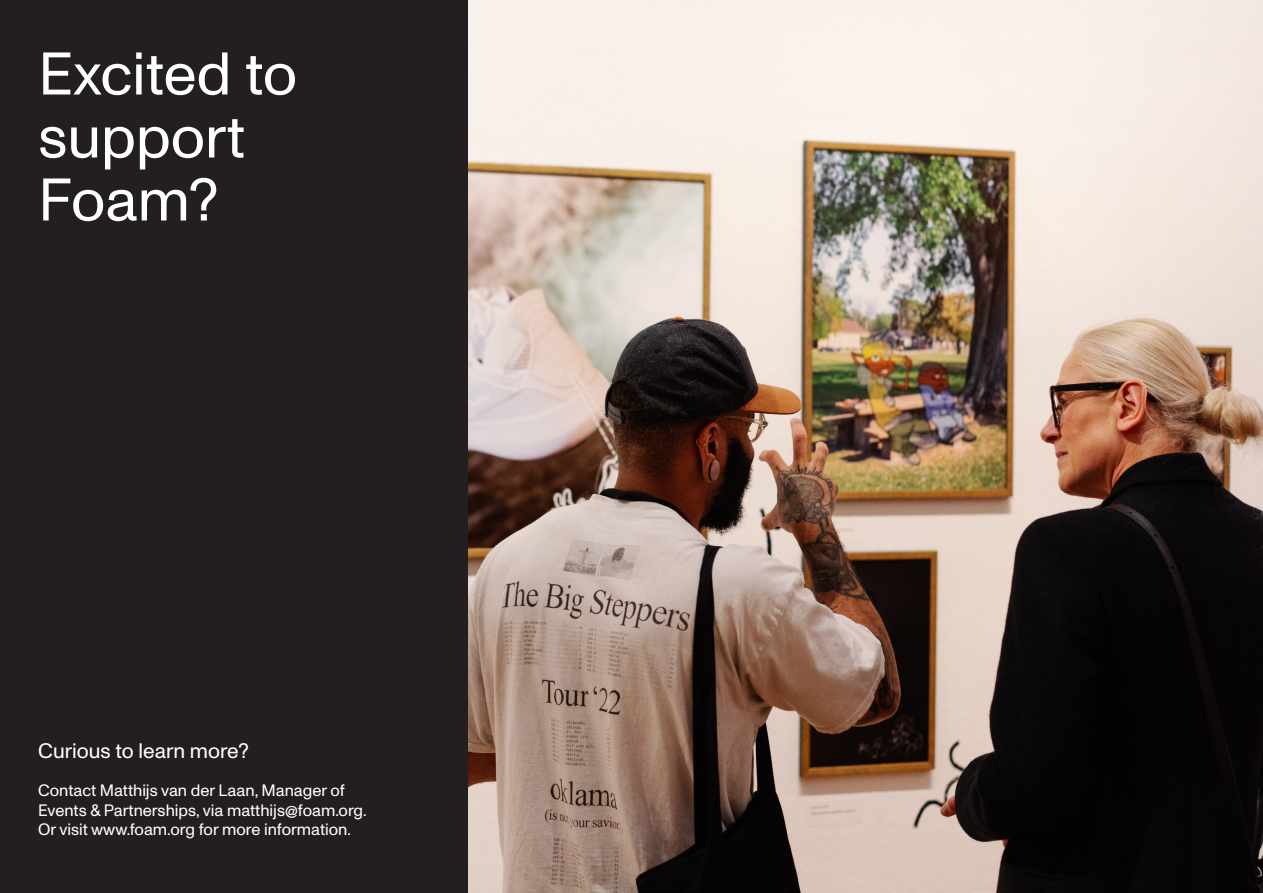
<style>
.page{position:relative;width:1263px;height:893px;background:#fff}
.page>*{position:absolute;margin:0;border:0;box-sizing:border-box;transform-origin:0 0}
.t1{font:60px/63px "Monument Grotesk";color:#fff}
.t2{font:21px "Monument Grotesk";color:#fff}
.t3{font:16.5px/19.5px "Monument Grotesk";color:#fff}
</style>
<div class="page">
<img style="left:468px;top:0;width:795px;height:893px">
<div style="left:0;top:0;width:468px;height:893px;background:#231f20"></div>
<p class="t1" style="left:38px;top:39px;width:260px">Excited to support<br>Foam?</p>
<p class="t2" style="left:38px;top:736px;width:212px">Curious to learn more?</p>
<p class="t3" style="left:38px;top:780px;width:330px">Contact Matthijs van der Laan, Manager of<br>Events &amp; Partnerships, via matthijs@foam.org.<br>Or visit www.foam.org for more information.</p>
</div>
